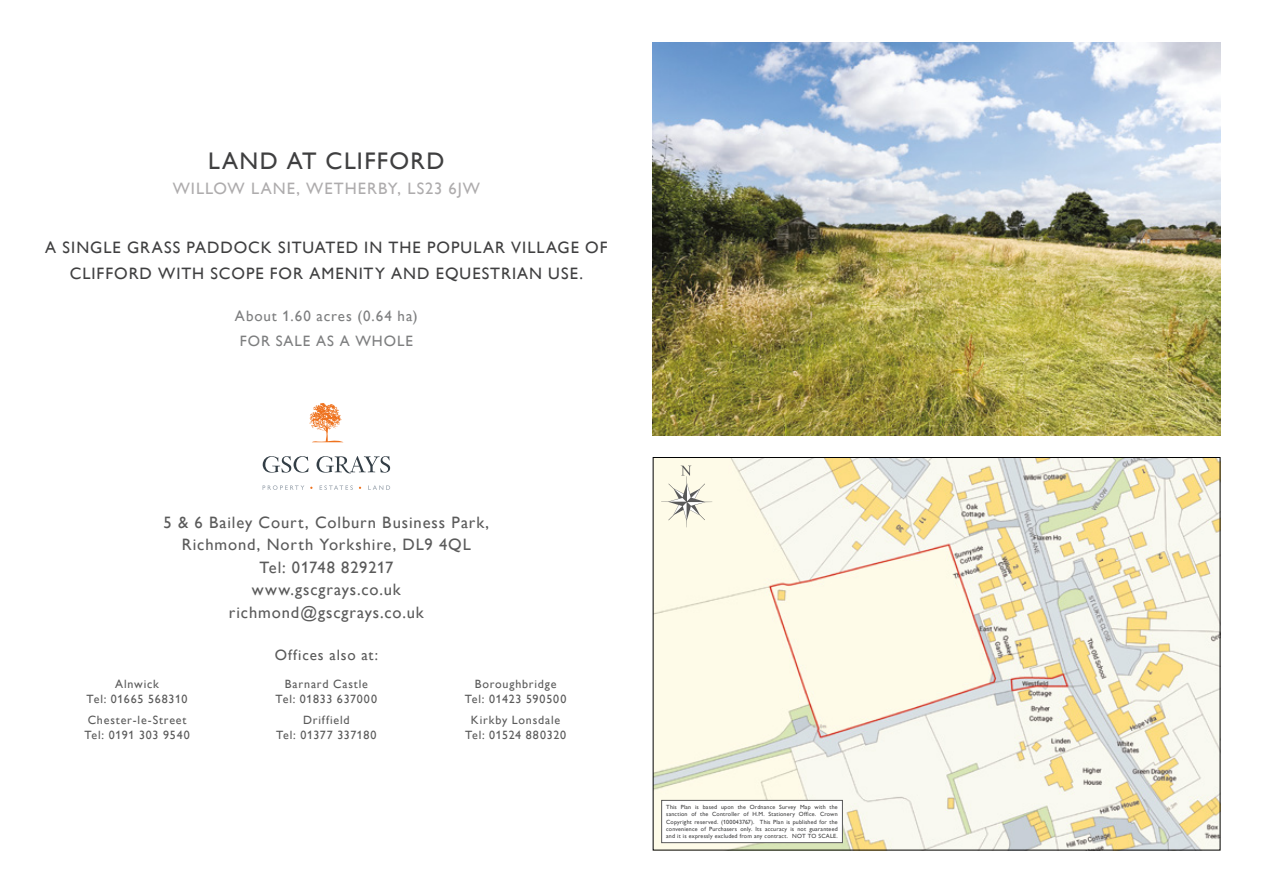
<style>
.page{position:relative;width:1263px;height:893px;background:#fff}
.page>*{position:absolute;margin:0;border:0;box-sizing:border-box;transform-origin:0 0}
.t1{font:24px "Gill Alt One";letter-spacing:.055em;color:#3f3f40}
.t2{font:16.5px/22.5px "Gill Alt One";letter-spacing:.055em;color:#5a5a5a;text-align:center}
.t3{font:16.5px/25.5px "Gill Alt One";letter-spacing:.06em;color:#3f3f40;text-align:center}
.t4{font:16.5px "Gill Alt One";letter-spacing:.06em;color:#aeacad}
.t5{font:15px/25.2px "Gill Alt One";letter-spacing:.065em;color:#7d7e7f;text-align:center}
.t6{font:15px "Gill Alt One";letter-spacing:.06em;color:#5a5a5a}
.t7{font:12px/15px "Gill Alt One";letter-spacing:.065em;color:#5a5a5a;text-align:center}
.t8{font:6px/7.2px "Gill Alt One";letter-spacing:.025em;color:#3f3f40;text-align:justify}
</style>
<div class="page">
<img style="left:653px;top:43px;width:567px;height:393px">
<svg style="left:263px;top:456px;width:45px;height:17px"></svg>
<svg style="left:317px;top:456px;width:73px;height:17px"></svg>
<svg style="left:263px;top:485px;width:41px;height:5px"></svg>
<svg style="left:320px;top:485px;width:33px;height:5px"></svg>
<svg style="left:368px;top:485px;width:22px;height:5px"></svg>
<svg style="left:309px;top:403px;width:34px;height:39px"></svg>
<img style="left:655px;top:459px;width:563px;height:389px">
<svg style="left:661px;top:466px;width:51px;height:61px"></svg>
<div style="left:662px;top:800px;width:180px;height:43px;background:#fff"></div>
<div style="left:661px;top:800px;width:182px;height:43px;border:1px solid #5a5a5a"></div>
<h1 class="t1" style="left:208px;top:147px;width:238px">LAND AT CLIFFORD</h1>
<h2 class="t4" style="left:173px;top:179px;width:309px">WILLOW LANE, WETHERBY, LS23 6JW</h2>
<h2 class="t3" style="left:45px;top:235px;width:564px">A SINGLE GRASS PADDOCK SITUATED IN THE POPULAR VILLAGE OF<br>CLIFFORD WITH SCOPE FOR AMENITY AND EQUESTRIAN USE.</h2>
<h3 class="t5" style="left:235px;top:303px;width:184px">About 1.60 acres (0.64 ha)<br>FOR SALE AS A WHOLE</h3>
<h2 class="t2" style="left:164px;top:511px;width:327px">5 &amp; 6 Bailey Court, Colburn Business Park,<br>Richmond, North Yorkshire, DL9 4QL<br>Tel: 01748 829217<br>www.gscgrays.co.uk richmond@gscgrays.co.uk</h2>
<h3 class="t6" style="left:275px;top:646px;width:105px">Offices also at:</h3>
<h3 class="t7" style="left:87px;top:676px;width:102px">Alnwick<br>Tel: 01665 568310</h3>
<h3 class="t7" style="left:276px;top:676px;width:103px">Barnard Castle<br>Tel: 01833 637000</h3>
<h3 class="t7" style="left:465px;top:676px;width:103px">Boroughbridge<br>Tel: 01423 590500</h3>
<h3 class="t7" style="left:84px;top:713px;width:107px;text-align:left">Chester-le-Street<br>Tel: 0191 303 9540</h3>
<h3 class="t7" style="left:276px;top:713px;width:102px">Driffield<br>Tel: 01377 337180</h3>
<h3 class="t7" style="left:465px;top:713px;width:103px">Kirkby Lonsdale<br>Tel: 01524 880320</h3>
<p class="t8" style="left:666px;top:803px;width:173px">This Plan is based upon the Ordnance Survey Map with the sanction of the Controller of H.M. Stationery Office. Crown Copyright reserved. (100043767). This Plan is published for the convenience of Purchasers only. Its accuracy is not guaranteed and it is expressly excluded from any contract. NOT TO SCALE.</p>
</div>
